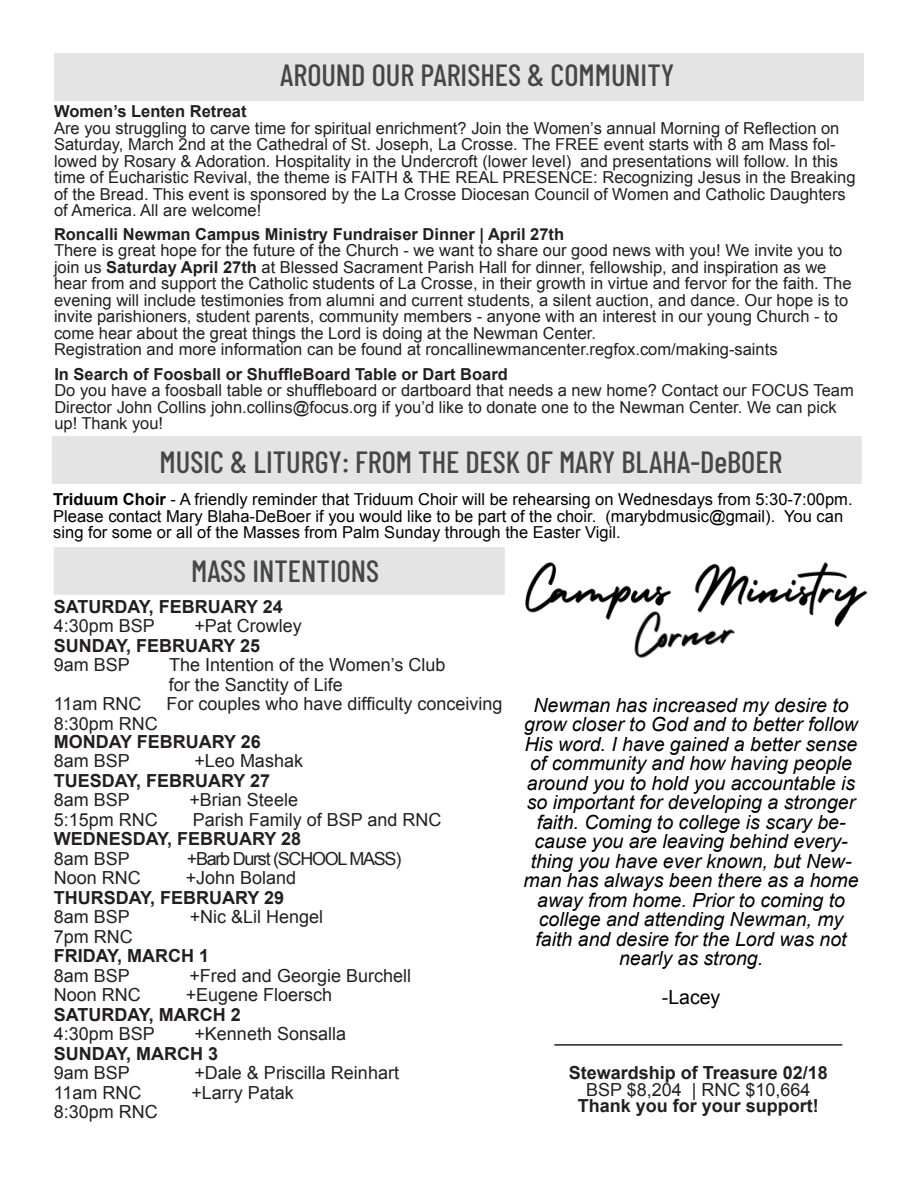
<style>
.page{position:relative;width:918px;height:1188px;background:#fff}
.page>*{position:absolute;margin:0;border:0;box-sizing:border-box;transform-origin:0 0}
.t1{font:500 30.6px "Barlow Condensed";color:#454647}
.t2{font:italic 19.5px/19.5px "Arial";color:#000;text-align:center}
.t3{font:19.5px "Arial";color:#000}
.t4{font:18px "Arial";color:#231f20}
.t5{font:700 18px "Arial";color:#231f20}
.t6{font:18px "Arial";letter-spacing:-.07em;color:#231f20}
.t7{font:16.5px/16.5px "Arial";color:#231f20}
.t8{font:16.5px/16.5px "Arial";color:#000}
.t9{font:700 16.5px "Arial";color:#231f20}
.s1{font-weight:700}
</style>
<div class="page">
<div style="left:54px;top:548px;width:450px;height:46px;background:#e5e4e4"></div>
<img style="left:441px;top:547px;width:406px;height:48px">
<img style="left:455px;top:580px;width:413px;height:78px">
<div style="left:53px;top:437px;width:808px;height:46px;background:#e5e4e4"></div>
<div style="left:55px;top:54px;width:808px;height:46px;background:#e5e4e4"></div>
<hr style="left:554px;top:1044px;width:288px;height:2px;background:#231f20">
<p class="t1" style="left:280px;top:54px;width:396px">AROUND OUR PARISHES &amp; COMMUNITY</p>
<p class="t9" style="left:54px;top:100px;width:194px">Women’s Lenten Retreat</p>
<p class="t7" style="left:54px;top:120px;width:803px">Are you struggling to carve time for spiritual enrichment? Join the Women’s annual Morning of Reflection on Saturday, March 2nd at the Cathedral of St. Joseph, La Crosse. The FREE event starts with 8 am Mass fol&shy;lowed by Rosary &amp; Adoration. Hospitality in the Undercroft (lower level) and presentations will follow. In this time of Eucharistic Revival, the theme is FAITH &amp; THE REAL PRESENCE: Recognizing Jesus in the Breaking of the Bread. This event is sponsored by the La Crosse Diocesan Council of Women and Catholic Daughters of America. All are welcome!</p>
<p class="t9" style="left:54px;top:223px;width:512px">Roncalli Newman Campus Ministry Fundraiser Dinner | April 27th</p>
<p class="t7" style="left:54px;top:242px;width:799px">There is great hope for the future of the Church - we want to share our good news with you! We invite you to join us <span class="s1">Saturday April 27th</span> at Blessed Sacrament Parish Hall for dinner, fellowship, and inspiration as we hear from and support the Catholic students of La Crosse, in their growth in virtue and fervor for the faith. The evening will include testimonies from alumni and current students, a silent auction, and dance. Our hope is to invite parishioners, student parents, community members - anyone with an interest in our young Church - to come hear about the great things the Lord is doing at the Newman Center.</p>
<p class="t7" style="left:54px;top:341px;width:725px">Registration and more information can be found at roncallinewmancenter.regfox.com/making-saints</p>
<p class="t9" style="left:54px;top:363px;width:455px">In Search of Foosball or ShuffleBoard Table or Dart Board</p>
<p class="t7" style="left:54px;top:383px;width:801px">Do you have a foosball table or shuffleboard or dartboard that needs a new home? Contact our FOCUS Team<br>Director John Collins john.collins@focus.org if you’d like to donate one to the Newman Center. We can pick up! Thank you!</p>
<p class="t1" style="left:160px;top:440px;width:624px">MUSIC &amp; LITURGY: FROM THE DESK OF MARY BLAHA-DeBOER</p>
<p class="t8" style="left:53px;top:491px;width:801px"><span class="s1">Triduum Choir</span> - A friendly reminder that Triduum Choir will be rehearsing on Wednesdays from 5:30-7:00pm.<br>Please contact Mary Blaha-DeBoer if you would like to be part of the choir. (marybdmusic@gmail). You can sing for some or all of the Masses from Palm Sunday through the Easter Vigil.</p>
<p class="t1" style="left:191px;top:549px;width:189px">MASS INTENTIONS</p>
<p class="t5" style="left:54px;top:594px;width:231px">SATURDAY, FEBRUARY 24</p>
<p class="t4" style="left:54px;top:614px;width:103px">4:30pm BSP</p>
<p class="t4" style="left:194px;top:614px;width:109px">+Pat Crowley</p>
<p class="t5" style="left:54px;top:633px;width:208px">SUNDAY, FEBRUARY 25</p>
<p class="t4" style="left:54px;top:653px;width:78px">9am BSP</p>
<p class="t4" style="left:169px;top:653px;width:278px">The Intention of the Women’s Club</p>
<p class="t4" style="left:169px;top:672px;width:176px">for the Sanctity of Life</p>
<p class="t4" style="left:54px;top:692px;width:89px">11am RNC</p>
<p class="t4" style="left:166px;top:692px;width:338px">For couples who have difficulty conceiving</p>
<p class="t4" style="left:54px;top:711px;width:106px">8:30pm RNC</p>
<p class="t5" style="left:54px;top:729px;width:209px">MONDAY FEBRUARY 26</p>
<p class="t4" style="left:54px;top:749px;width:78px">8am BSP</p>
<p class="t4" style="left:194px;top:749px;width:110px">+Leo Mashak</p>
<p class="t5" style="left:54px;top:768px;width:218px">TUESDAY, FEBRUARY 27</p>
<p class="t4" style="left:54px;top:788px;width:78px">8am BSP</p>
<p class="t4" style="left:189px;top:788px;width:110px">+Brian Steele</p>
<p class="t4" style="left:54px;top:807px;width:106px">5:15pm RNC</p>
<p class="t4" style="left:193px;top:807px;width:250px">Parish Family of BSP and RNC</p>
<p class="t5" style="left:54px;top:827px;width:249px">WEDNESDAY, FEBRUARY 28</p>
<p class="t4" style="left:54px;top:846px;width:78px">8am BSP</p>
<p class="t6" style="left:187px;top:846px;width:216px">+Barb Durst (SCHOOL MASS)</p>
<p class="t4" style="left:54px;top:866px;width:89px">Noon RNC</p>
<p class="t4" style="left:186px;top:866px;width:112px">+John Boland</p>
<p class="t5" style="left:54px;top:885px;width:232px">THURSDAY, FEBRUARY 29</p>
<p class="t4" style="left:54px;top:905px;width:78px">8am BSP</p>
<p class="t4" style="left:190px;top:905px;width:135px">+Nic &amp;Lil Hengel</p>
<p class="t4" style="left:54px;top:924px;width:81px">7pm RNC</p>
<p class="t5" style="left:54px;top:944px;width:157px">FRIDAY, MARCH 1</p>
<p class="t4" style="left:54px;top:963px;width:78px">8am BSP</p>
<p class="t4" style="left:189px;top:963px;width:223px">+Fred and Georgie Burchell</p>
<p class="t4" style="left:54px;top:983px;width:89px">Noon RNC</p>
<p class="t4" style="left:186px;top:983px;width:148px">+Eugene Floersch</p>
<p class="t5" style="left:54px;top:1002px;width:189px">SATURDAY, MARCH 2</p>
<p class="t4" style="left:54px;top:1022px;width:103px">4:30pm BSP</p>
<p class="t4" style="left:194px;top:1022px;width:153px">+Kenneth Sonsalla</p>
<p class="t5" style="left:54px;top:1041px;width:166px">SUNDAY, MARCH 3</p>
<p class="t4" style="left:54px;top:1061px;width:78px">9am BSP</p>
<p class="t4" style="left:194px;top:1061px;width:206px">+Dale &amp; Priscilla Reinhart</p>
<p class="t4" style="left:54px;top:1080px;width:89px">11am RNC</p>
<p class="t4" style="left:191px;top:1080px;width:104px">+Larry Patak</p>
<p class="t4" style="left:54px;top:1100px;width:106px">8:30pm RNC</p>
<p class="t2" style="left:524px;top:695px;width:336px">Newman has increased my desire to grow closer to God and to better follow His word. I have gained a better sense of community and how having people around you to hold you accountable is so important for developing a stronger faith. Coming to college is scary be&shy;cause you are leaving behind every&shy;thing you have ever known, but New&shy;man has always been there as a home away from home. Prior to coming to college and attending Newman, my faith and desire for the Lord was not nearly as strong.</p>
<p class="t3" style="left:662px;top:984px;width:60px">-Lacey</p>
<p class="t5" style="left:569px;top:1061px;width:261px">Stewardship of Treasure 02/18</p>
<p class="t4" style="left:586px;top:1077px;width:226px">BSP $8,204 | RNC $10,664</p>
<p class="t5" style="left:578px;top:1094px;width:243px">Thank you for your support!</p>
</div>
